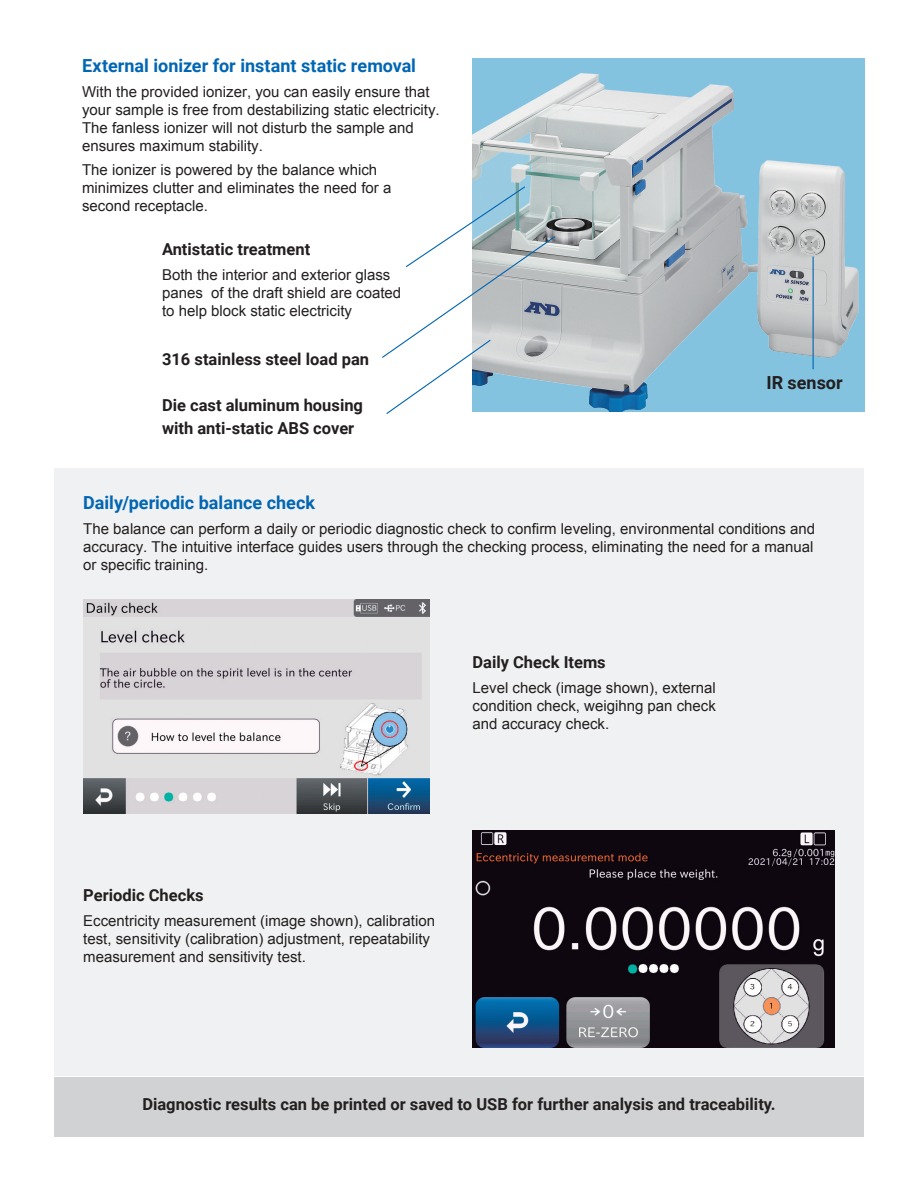
<style>
.page{position:relative;width:918px;height:1188px;background:#fff}
.page>*{position:absolute;margin:0;border:0;box-sizing:border-box;transform-origin:0 0}
.Body{font:700 18px "Roboto";color:#0166b3}
.t1{font:700 18px "Roboto";color:#231f20}
.t2{font:700 16.5px/22.5px "Roboto";color:#231f20}
.Body-2{font:15px/18px "Arial";color:#231f20}
</style>
<div class="page">
<div style="left:55px;top:469px;width:809px;height:607px;background:#f0f1f2"></div>
<img style="left:472px;top:58px;width:393px;height:354px">
<hr style="left:813px;top:256px;width:1px;height:113px;background:#0166b3">
<svg style="left:382px;top:185px;width:175px;height:229px"></svg>
<img style="left:83px;top:600px;width:347px;height:213px">
<img style="left:472px;top:831px;width:363px;height:217px">
<div style="left:55px;top:1077px;width:809px;height:59px;background:#d1d2d4"></div>
<p class="Body" style="left:82px;top:53px;width:335px">External ionizer for instant static removal</p>
<p class="Body-2" style="left:82px;top:82px;width:359px">With the provided ionizer, you can easily ensure that your sample is free from destabilizing static electricity.<br>The fanless ionizer will not disturb the sample and ensures maximum stability.</p>
<p class="Body-2" style="left:82px;top:161px;width:311px">The ionizer is powered by the balance which minimizes clutter and eliminates the need for a second receptacle.</p>
<p class="t2" style="left:162px;top:238px;width:150px">Antistatic treatment</p>
<p class="Body-2" style="left:162px;top:266px;width:241px">Both the interior and exterior glass panes of the draft shield are coated to help block static electricity</p>
<p class="t2" style="left:162px;top:347px;width:209px">316 stainless steel load pan</p>
<p class="t2" style="left:162px;top:394px;width:203px">Die cast aluminum housing with anti-static ABS cover</p>
<p class="t1" style="left:766px;top:370px;width:78px">IR sensor</p>
<p class="Body" style="left:83px;top:490px;width:233px">Daily/periodic balance check</p>
<p class="Body-2" style="left:83px;top:520px;width:733px;text-align:justify">The balance can perform a daily or periodic diagnostic check to confirm leveling, environmental conditions and accuracy. The intuitive interface guides users through the checking process, eliminating the need for a manual or specific training.</p>
<p class="t2" style="left:472px;top:650px;width:135px">Daily Check Items</p>
<p class="Body-2" style="left:472px;top:679px;width:245px;text-align:justify">Level check (image shown), external condition check, weigihng pan check and accuracy check.</p>
<p class="t2" style="left:83px;top:884px;width:122px">Periodic Checks</p>
<p class="Body-2" style="left:83px;top:912px;width:353px">Eccentricity measurement (image shown), calibration test, sensitivity (calibration) adjustment, repeatability measurement and sensitivity test.</p>
<p class="t2" style="left:142px;top:1093px;width:635px">Diagnostic results can be printed or saved to USB for further analysis and traceability.</p>
</div>
